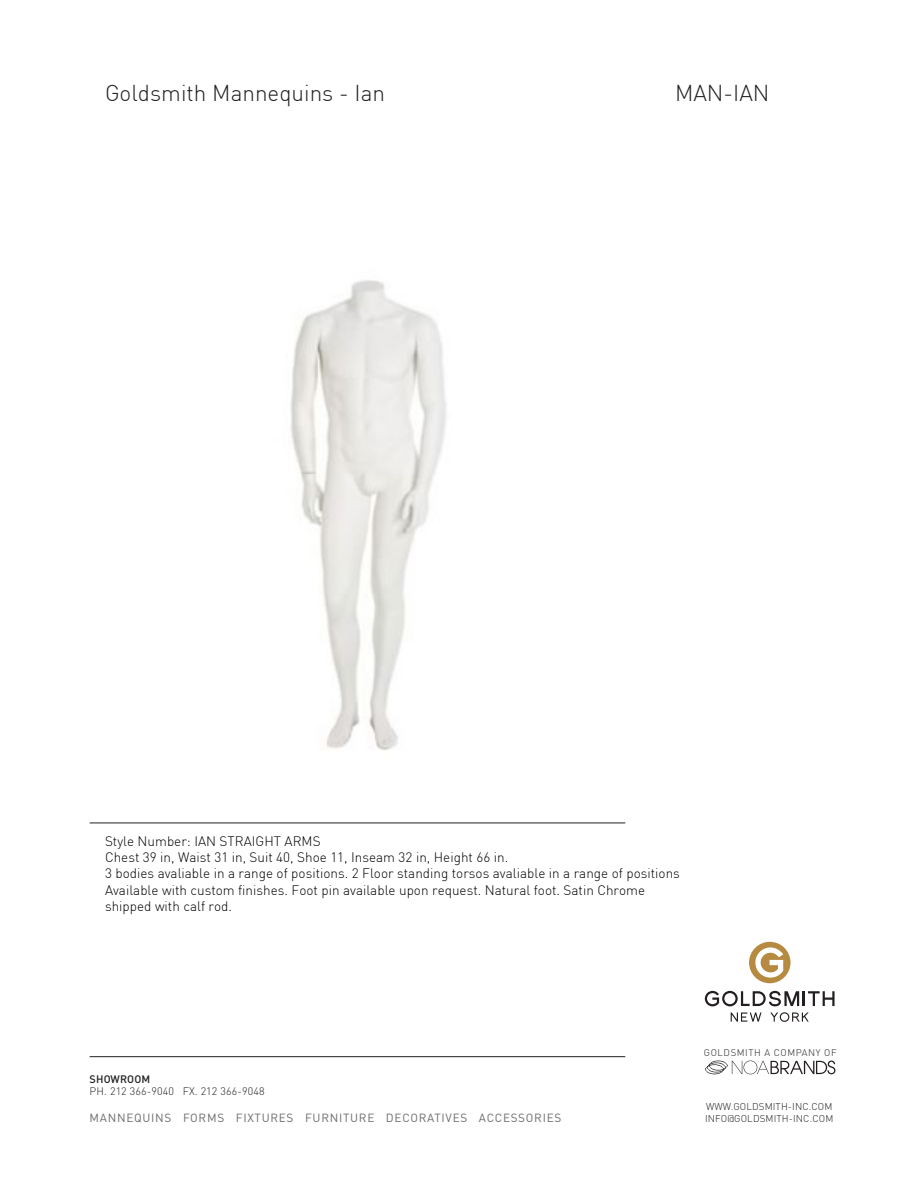
<style>
.page{position:relative;width:918px;height:1188px;background:#fff}
.page>*{position:absolute;margin:0;border:0;box-sizing:border-box;transform-origin:0 0}
.t1{font:300 22.5px "DIN Pro";color:#231f20}
.t2{font:300 13.5px/16.2px "DIN Pro";color:#000}
.t3{font:11.7px "DIN";letter-spacing:.06em;color:#6c6d70}
.t4{font:300 10.8px "DIN";letter-spacing:.01em;color:#231f20}
.t5{font:500 10.8px "DIN";letter-spacing:.01em;color:#231f20}
.t6{font:300 9.75px "DIN";letter-spacing:.01em;color:#231f20}
.t7{font:300 9.6px "DIN";letter-spacing:.06em;color:#231f20}
</style>
<div class="page">
<hr style="left:90px;top:823px;width:535px;height:1px;background:#231f20">
<hr style="left:90px;top:1056px;width:535px;height:1px;background:#231f20">
<div style="left:749px;top:942px;width:42px;height:41px;background:#b68b41;border-radius:50%"></div>
<svg style="left:705px;top:991px;width:130px;height:15px"></svg>
<svg style="left:731px;top:1013px;width:30px;height:9px"></svg>
<svg style="left:770px;top:1012px;width:39px;height:10px"></svg>
<svg style="left:755px;top:947px;width:28px;height:31px"></svg>
<svg style="left:705px;top:1061px;width:130px;height:13px"></svg>
<img style="left:290px;top:280px;width:157px;height:471px">
<h1 class="t1" style="left:105px;top:83px;width:282px">Goldsmith Mannequins - Ian</h1>
<h1 class="t1" style="left:675px;top:83px;width:96px">MAN-IAN</h1>
<p class="t2" style="left:105px;top:834px;width:576px">Style Number: IAN STRAIGHT ARMS<br>Chest 39 in, Waist 31 in, Suit 40, Shoe 11, Inseam 32 in, Height 66 in.<br>3 bodies avaliable in a range of positions. 2 Floor standing torsos avaliable in a range of positions Available with custom finishes. Foot pin available upon request. Natural foot. Satin Chrome shipped with calf rod.</p>
<p class="t5" style="left:90px;top:1072px;width:62px">SHOWROOM</p>
<p class="t4" style="left:90px;top:1085px;width:177px">PH. 212 366-9040 FX. 212 366-9048</p>
<p class="t3" style="left:90px;top:1110px;width:473px">MANNEQUINS FORMS FIXTURES FURNITURE DECORATIVES ACCESSORIES</p>
<p class="t7" style="left:704px;top:1047px;width:134px">GOLDSMITH A COMPANY OF</p>
<p class="t6" style="left:706px;top:1100px;width:128px">WWW.GOLDSMITH-INC.COM</p>
<p class="t6" style="left:705px;top:1112px;width:130px">INFO@GOLDSMITH-INC.COM</p>
</div>
